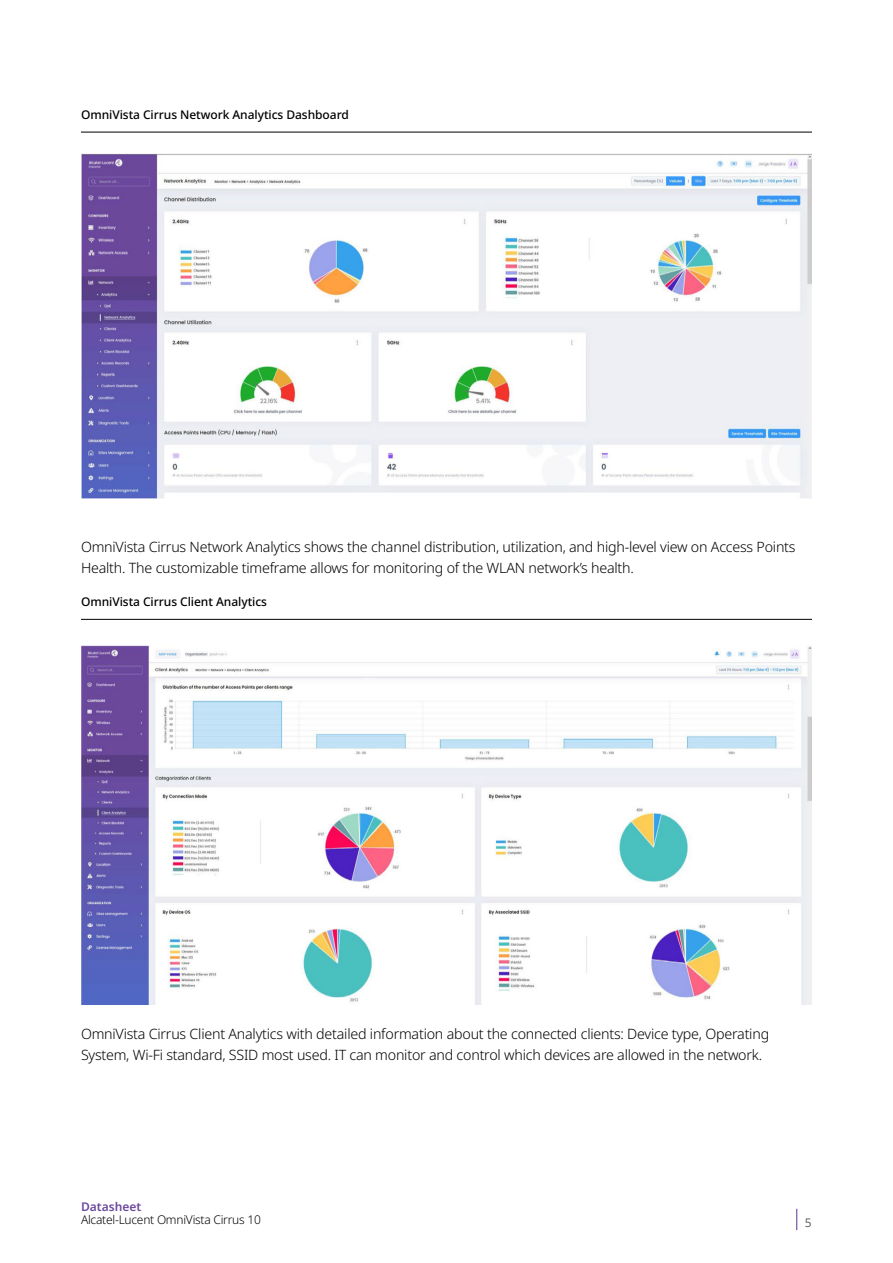
<style>
.page{position:relative;width:893px;height:1263px;background:#fff}
.page>*{position:absolute;margin:0;border:0;box-sizing:border-box;transform-origin:0 0}
.t1{font:300 14.25px/21px "Noto Sans";letter-spacing:-.015em;color:#000}
.t2{font:500 12px "Noto Sans";letter-spacing:-.005em;color:#000}
.t3{font:300 12px "Noto Sans";letter-spacing:-.02em;color:#000}
.t4{font:600 12px "Noto Sans";color:#6b489d}
.t5{font:12px "Noto Sans";color:#5f636a}
</style>
<div class="page">
<svg style="left:796px;top:1209px;width:1px;height:21px"></svg>
<hr style="left:81px;top:132px;width:731px;height:1px;background:#000">
<hr style="left:81px;top:619px;width:731px;height:1px;background:#000">
<img style="left:81px;top:153px;width:731px;height:346px">
<img style="left:81px;top:645px;width:731px;height:359px">
<p class="t2" style="left:81px;top:106px;width:269px">OmniVista Cirrus Network Analytics Dashboard</p>
<p class="t1" style="left:81px;top:536px;width:716px">OmniVista Cirrus Network Analytics shows the channel distribution, utilization, and high-level view on Access Points<br>Health. The customizable timeframe allows for monitoring of the WLAN network’s health.</p>
<p class="t2" style="left:81px;top:594px;width:188px">OmniVista Cirrus Client Analytics</p>
<p class="t1" style="left:81px;top:1023px;width:690px">OmniVista Cirrus Client Analytics with detailed information about the connected clients: Device type, Operating<br>System, Wi-Fi standard, SSID most used. IT can monitor and control which devices are allowed in the network.</p>
<p class="t4" style="left:81px;top:1198px;width:62px">Datasheet</p>
<p class="t3" style="left:81px;top:1211px;width:181px">Alcatel-Lucent OmniVista Cirrus 10</p>
<p class="t5" style="left:805px;top:1214px;width:8px">5</p>
</div>
